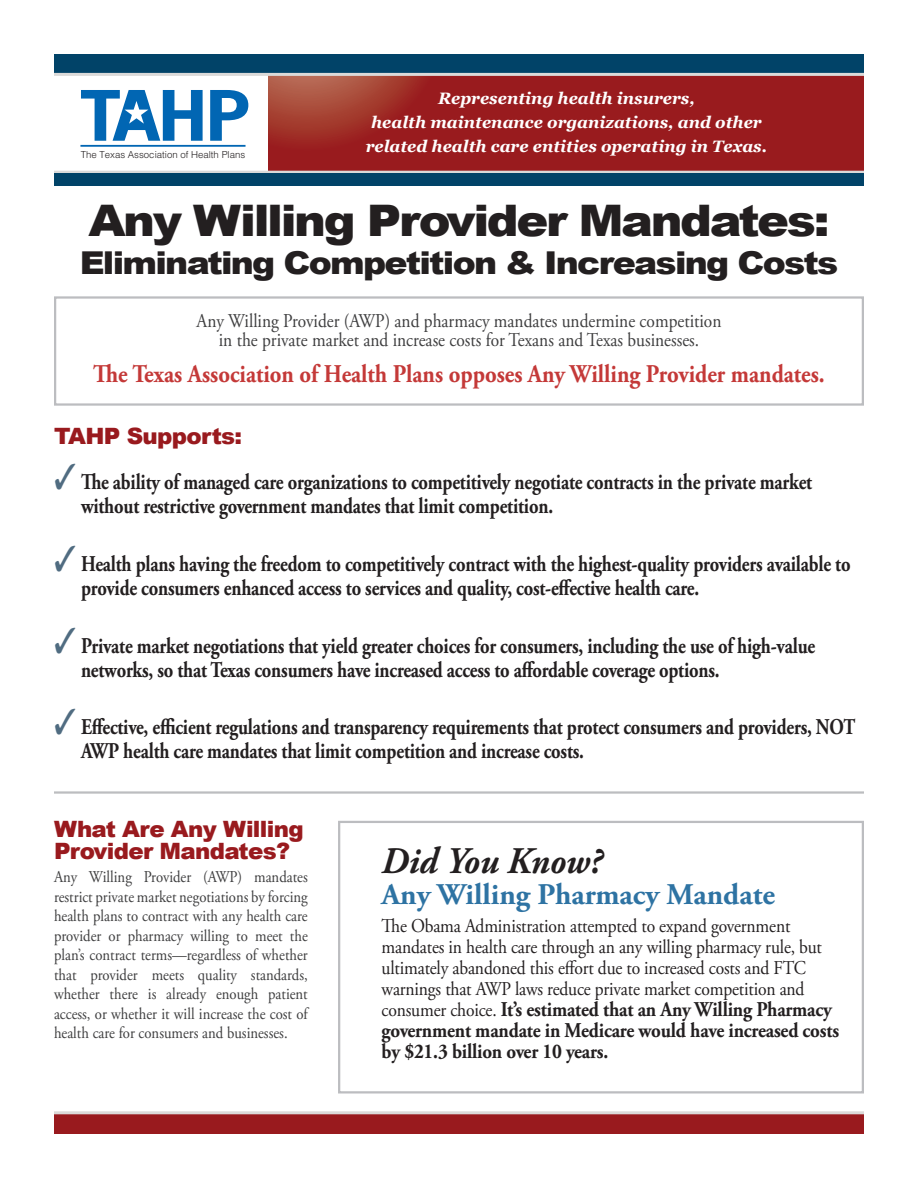
<style>
.page{position:relative;width:918px;height:1188px;background:#fff}
.page>*{position:absolute;margin:0;border:0;box-sizing:border-box;transform-origin:0 0}
.Bold_Headline{font:900 43.5px "Arial";letter-spacing:-.05em;color:#231f20;scale:1.1 1}
.Italic_Headline{font:italic 700 37.5px "Adobe Garamond Pro";color:#231f20;scale:.93 1}
.Bold_Headline-2{font:900 31.5px "Arial";letter-spacing:-.05em;color:#231f20;scale:1.1 1}
.Blue_Serif_Header{font:700 30px "Adobe Garamond Pro";color:#2e73a3}
.Copy{font:700 25.5px "Adobe Garamond Pro";color:#c43938;scale:.89 1}
.t1{font:700 22.5px/24px "Adobe Garamond Pro";letter-spacing:-.01em;color:#231f20;scale:.82 1}
.Red_Subheads{font:900 22.5px/22.5px "Arial";letter-spacing:-.03em;color:#991a1e}
.Copy_Bullets1{font:700 21px/21px "Adobe Garamond Pro";letter-spacing:-.01em;color:#231f20;scale:.9 1}
.Copy_Bullets1-2{font:19.5px/21px "Adobe Garamond Pro";letter-spacing:-.01em;color:#231f20;scale:.9 1}
.Copy-2{font:19.5px/19.5px "Adobe Garamond Pro";color:#3e3e3f;text-align:center;scale:.89 1}
.Copy-3{font:16.5px/19.5px "Adobe Garamond Pro";color:#3e3e3f;text-align:justify;scale:.89 1}
.t2{font:italic 700 16.5px/24px "Georgia";color:#fff;text-align:center}
.t3{font:300 9.6px "Helvetica";color:#231f20}
.s1{color:#506c81}
.s2{font-weight:400;font-size:19.5px}
</style>
<div class="page">
<svg style="left:268px;top:76px;width:596px;height:95px;background:#9b2122"></svg>
<div style="left:54px;top:1113px;width:810px;height:21px;background:#991a1e"></div>
<div style="left:54px;top:54px;width:810px;height:21px;background:#014368"></div>
<svg style="left:210px;top:90px;width:38px;height:51px"></svg>
<hr style="left:80px;top:145px;width:166px;height:2px;background:#0166b3">
<svg style="left:81px;top:90px;width:122px;height:51px"></svg>
<hr style="left:54px;top:73px;width:810px;height:3px;background:#dbdad9">
<hr style="left:54px;top:171px;width:810px;height:3px;background:#dbdad9">
<div style="left:54px;top:174px;width:810px;height:12px;background:#014368"></div>
<hr style="left:54px;top:1111px;width:810px;height:3px;background:#dbdad9">
<hr style="left:54px;top:791px;width:810px;height:3px;background:#bcbdc0">
<div style="left:54px;top:296px;width:810px;height:110px;border:2px solid #bcbdc0"></div>
<div style="left:338px;top:821px;width:526px;height:273px;border:2px solid #bcbdc0"></div>
<p class="t3" style="left:81px;top:149px;width:166px">The Texas Association of Health Plans</p>
<p class="t2" style="left:366px;top:86px;width:403px">Representing health insurers,<br>health maintenance organizations, and other related health care entities operating in Texas.</p>
<p class="Bold_Headline" style="left:88px;top:189px;width:675px">Any Willing Provider Mandates:</p>
<p class="Bold_Headline-2" style="left:80px;top:240px;width:691px">Eliminating Competition &amp; Increasing Costs</p>
<p class="Copy-2" style="left:197px;top:312px;width:591px">Any Willing Provider (AWP) and pharmacy mandates undermine competition in the private market and increase costs for Texans and Texas businesses.</p>
<p class="Copy" style="left:93px;top:359px;width:824px">The Texas Association of Health Plans opposes Any Willing Provider mandates.</p>
<p class="Red_Subheads" style="left:54px;top:424px;width:190px">TAHP Supports:</p>
<p class="t1" style="left:81px;top:470px;width:893px;text-indent:-27px"><span class="s1">✓</span> The ability of managed care organizations to competitively negotiate contracts in the private market without restrictive government mandates that limit competition.</p>
<p class="t1" style="left:81px;top:552px;width:940px;text-indent:-27px"><span class="s1">✓</span> Health plans having the freedom to competitively contract with the highest-quality providers available to provide consumers enhanced access to services and quality, cost-effective health care.</p>
<p class="t1" style="left:81px;top:634px;width:897px;text-indent:-27px"><span class="s1">✓</span> Private market negotiations that yield greater choices for consumers, including the use of high-value networks, so that Texas consumers have increased access to affordable coverage options.</p>
<p class="t1" style="left:81px;top:716px;width:946px;text-indent:-27px"><span class="s1">✓</span> Effective, efficient regulations and transparency requirements that protect consumers and providers, NOT<br>AWP health care mandates that limit competition and increase costs.</p>
<p class="Red_Subheads" style="left:54px;top:817px;width:251px">What Are Any Willing<br>Provider Mandates?</p>
<p class="Copy-3" style="left:54px;top:868px;width:287px">Any Willing Provider (AWP) mandates restrict private market negotiations by forcing health plans to contract with any health care provider or pharmacy willing to meet the plan’s contract terms—regardless of whether that provider meets quality standards, whether there is already enough patient access, or whether it will increase the cost of health care for consumers and businesses.</p>
<p class="Italic_Headline" style="left:382px;top:840px;width:239px">Did You Know?</p>
<p class="Blue_Serif_Header" style="left:382px;top:877px;width:395px">Any Willing Pharmacy Mandate</p>
<p class="Copy_Bullets1-2" style="left:382px;top:916px;width:491px">The Obama Administration attempted to expand government mandates in health care through an any willing pharmacy rule, but ultimately abandoned this effort due to increased costs and FTC warnings that AWP laws reduce private market competition and</p>
<p class="Copy_Bullets1" style="left:382px;top:999px;width:510px"><span class="s2">consumer choice.</span> It’s estimated that an Any Willing Pharmacy government mandate in Medicare would have increased costs by $21.3 billion over 10 years.</p>
</div>
